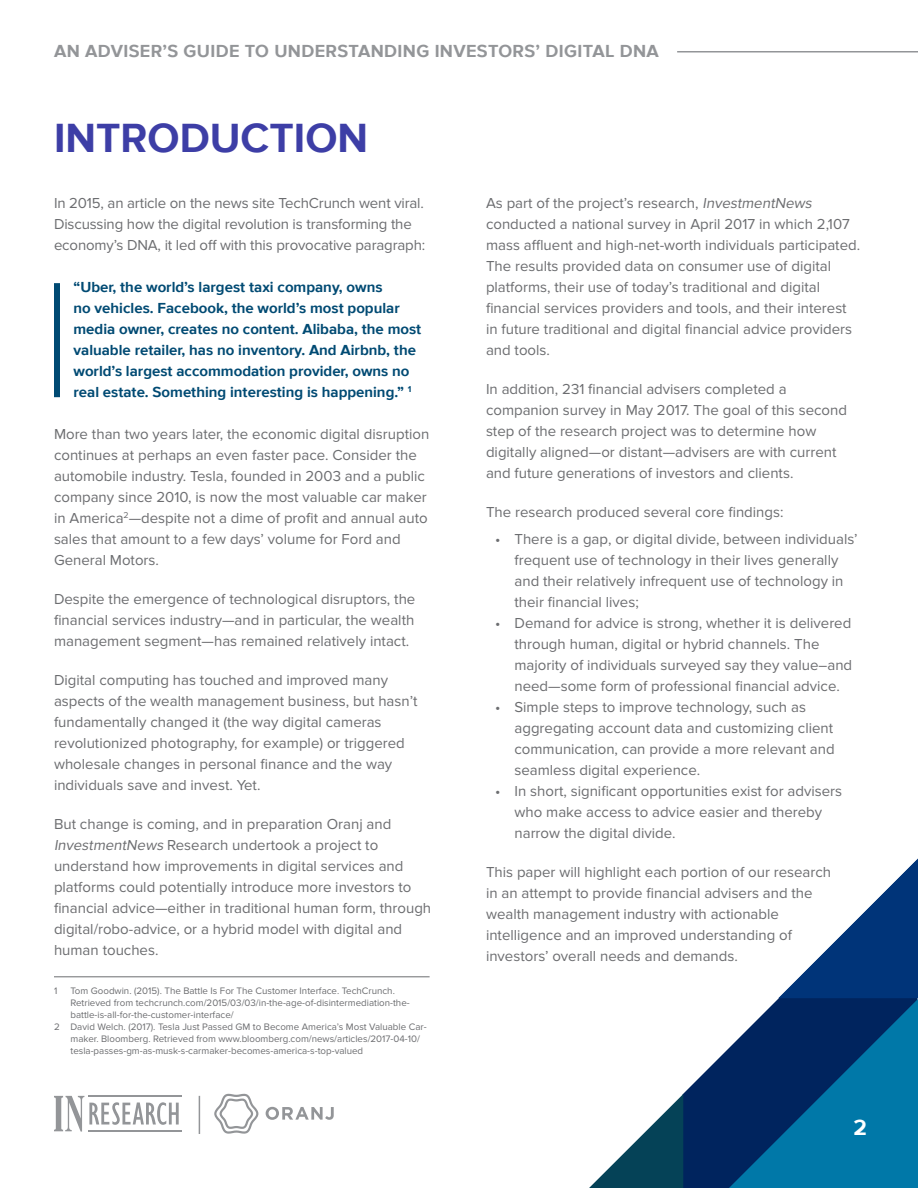
<style>
.page{position:relative;width:918px;height:1188px;background:#fff}
.page>*{position:absolute;margin:0;border:0;box-sizing:border-box;transform-origin:0 0}
.Section_Heading{font:700 42px "Proxima Nova";color:#3d3ea6}
.t1{font:700 22.5px "Proxima Nova";color:#fff}
.t2{font:700 18px "Proxima Nova";letter-spacing:.02em;color:#939598}
.t3{font:15px/21px "Proxima Nova";color:#6c6d70}
.t4{font:700 15px/21px "Proxima Nova";color:#004a73}
.Footnotes{font:9.75px/12px "Proxima Nova";color:#6c6d70}
.s1{font-style:italic}
</style>
<div class="page">
<hr style="left:677px;top:51px;width:241px;height:1px;background:#939598">
<hr style="left:88px;top:1096px;width:94px;height:1px;background:#939598">
<svg style="left:54px;top:1096px;width:125px;height:36px"></svg>
<hr style="left:88px;top:1130px;width:94px;height:1px;background:#939598">
<svg style="left:266px;top:1107px;width:68px;height:13px"></svg>
<svg style="left:214px;top:1094px;width:44px;height:40px"></svg>
<hr style="left:199px;top:1096px;width:1px;height:38px;background:#939598">
<svg style="left:683px;top:1048px;width:46px;height:140px;fill:#00245e"></svg>
<svg style="left:589px;top:1094px;width:94px;height:94px"></svg>
<svg style="left:729px;top:859px;width:189px;height:329px"></svg>
<hr style="left:54px;top:976px;width:376px;height:1px;background:#6c6d70">
<div style="left:54px;top:283px;width:6px;height:114px;background:#004a73"></div>
<p class="t2" style="left:54px;top:41px;width:606px">AN ADVISER’S GUIDE TO UNDERSTANDING INVESTORS’ DIGITAL DNA</p>
<p class="Section_Heading" style="left:54px;top:114px;width:316px">INTRODUCTION</p>
<p class="t3" style="left:54px;top:193px;width:373px">In 2015, an article on the news site TechCrunch went viral.<br>Discussing how the digital revolution is transforming the economy’s DNA, it led off with this provocative paragraph:</p>
<p class="t4" style="left:74px;top:278px;width:349px">“Uber, the world’s largest taxi company, owns<br>no vehicles. Facebook, the world’s most popular media owner, creates no content. Alibaba, the most valuable retailer, has no inventory. And Airbnb, the world’s largest accommodation provider, owns no real estate. Something interesting is happening.” <sup>1</sup></p>
<p class="t3" style="left:54px;top:424px;width:377px">More than two years later, the economic digital disruption continues at perhaps an even faster pace. Consider the automobile industry. Tesla, founded in 2003 and a public company since 2010, is now the most valuable car maker in America<sup>2</sup>—despite not a dime of profit and annual auto sales that amount to a few days’ volume for Ford and General Motors.</p>
<p class="t3" style="left:54px;top:589px;width:363px;text-align:justify">Despite the emergence of technological disruptors, the financial services industry—and in particular, the wealth management segment—has remained relatively intact.</p>
<p class="t3" style="left:54px;top:670px;width:365px">Digital computing has touched and improved many aspects of the wealth management business, but hasn’t fundamentally changed it (the way digital cameras revolutionized photography, for example) or triggered wholesale changes in personal finance and the way individuals save and invest. Yet.</p>
<p class="t3" style="left:54px;top:814px;width:379px">But change is coming, and in preparation Oranj and <span class="s1">InvestmentNews</span> Research undertook a project to understand how improvements in digital services and platforms could potentially introduce more investors to financial advice—either in traditional human form, through digital/robo-advice, or a hybrid model with digital and human touches.</p>
<p class="Footnotes" style="left:54px;top:985px;width:5px">1</p>
<p class="Footnotes" style="left:70px;top:985px;width:341px">Tom Goodwin. (2015). The Battle Is For The Customer Interface. TechCrunch.<br>Retrieved from techcrunch.com/2015/03/03/in-the-age-of-disintermediation-the&shy;battle-is-all-for-the-customer-interface/</p>
<p class="Footnotes" style="left:70px;top:1021px;width:358px;text-indent:-16px">2 David Welch. (2017). Tesla Just Passed GM to Become America’s Most Valuable Car&shy;maker. Bloomberg. Retrieved from www.bloomberg.com/news/articles/2017-04-10/ tesla-passes-gm-as-musk-s-carmaker-becomes-america-s-top-valued</p>
<p class="t3" style="left:486px;top:193px;width:376px">As part of the project’s research, <span class="s1">InvestmentNews </span>conducted a national survey in April 2017 in which 2,107 mass affluent and high-net-worth individuals participated.<br>The results provided data on consumer use of digital platforms, their use of today’s traditional and digital financial services providers and tools, and their interest in future traditional and digital financial advice providers and tools.</p>
<p class="t3" style="left:486px;top:379px;width:363px">In addition, 231 financial advisers completed a companion survey in May 2017. The goal of this second step of the research project was to determine how digitally aligned—or distant—advisers are with current and future generations of investors and clients.</p>
<p class="t3" style="left:486px;top:502px;width:299px">The research produced several core findings:</p>
<p class="t3" style="left:514px;top:529px;width:344px;text-indent:-20px">• There is a gap, or digital divide, between individuals’ frequent use of technology in their lives generally and their relatively infrequent use of technology in their financial lives;</p>
<p class="t3" style="left:514px;top:613px;width:339px;text-indent:-20px">• Demand for advice is strong, whether it is delivered through human, digital or hybrid channels. The majority of individuals surveyed say they value–and need—some form of professional financial advice.</p>
<p class="t3" style="left:514px;top:697px;width:322px;text-indent:-20px">• Simple steps to improve technology, such as aggregating account data and customizing client communication, can provide a more relevant and seamless digital experience.</p>
<p class="t3" style="left:514px;top:781px;width:329px;text-indent:-20px">• In short, significant opportunities exist for advisers who make access to advice easier and thereby narrow the digital divide.</p>
<p class="t3" style="left:486px;top:862px;width:347px">This paper will highlight each portion of our research in an attempt to provide financial advisers and the wealth management industry with actionable intelligence and an improved understanding of investors’ overall needs and demands.</p>
<p class="t1" style="left:853px;top:1114px;width:15px">2</p>
</div>
